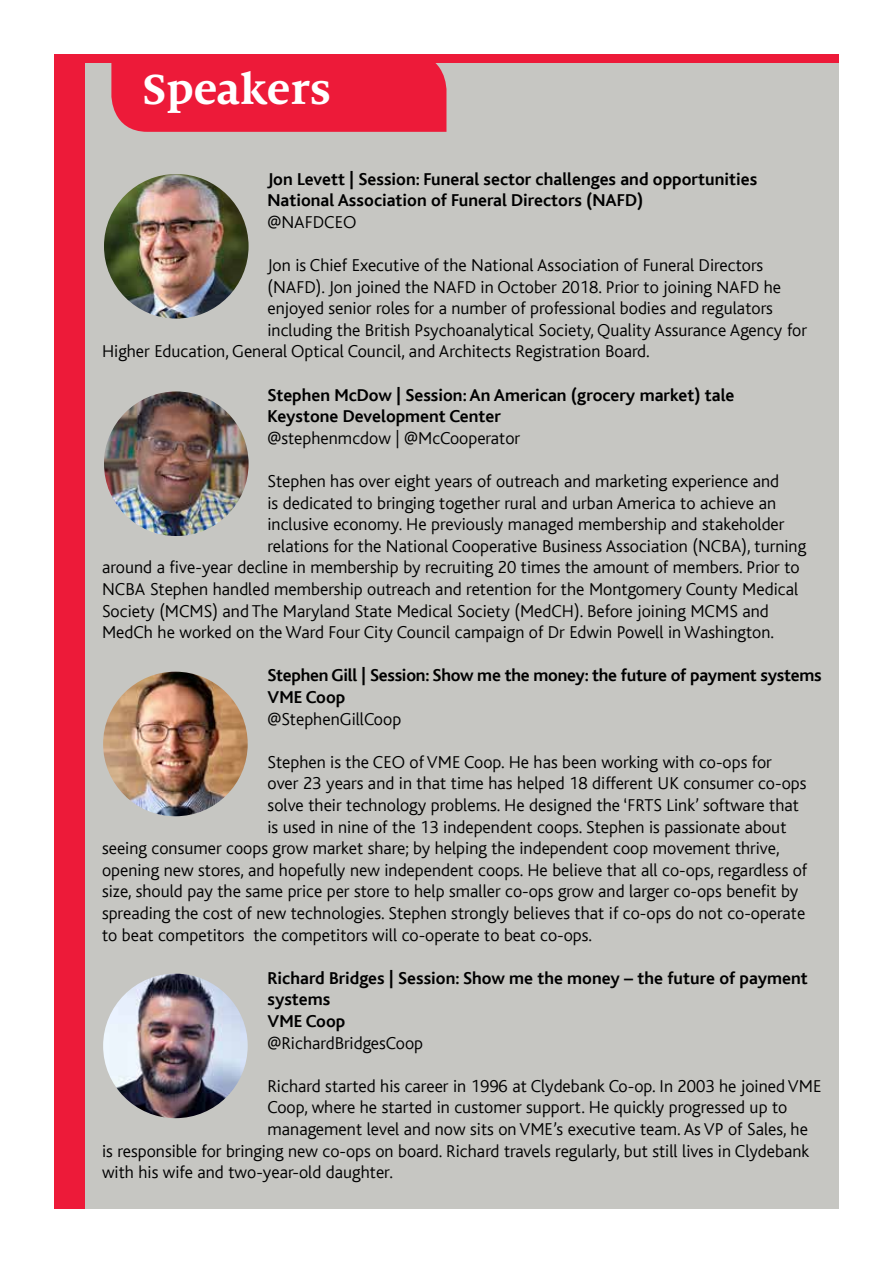
<style>
.page{position:relative;width:893px;height:1263px;background:#fff}
.page>*{position:absolute;margin:0;border:0;box-sizing:border-box;transform-origin:0 0}
.t1{font:700 46.5px "Milo Serif OT";color:#fff}
.t2{font:300 18px "Bliss";color:#000}
.t3{font:700 18px/21.6px "Bliss";color:#000}
</style>
<div class="page">
<div style="left:54px;top:54px;width:785px;height:1155px;background:#ed1a39"></div>
<div style="left:85px;top:64px;width:754px;height:1145px;background:#c6c6c2"></div>
<div style="left:111px;top:63px;width:335px;height:69px;background:#ed1a39"></div>
<img style="left:103px;top:672px;width:145px;height:144px;border-radius:72px">
<img style="left:104px;top:391px;width:145px;height:145px;border-radius:72px">
<img style="left:104px;top:174px;width:145px;height:145px;border-radius:72px">
<img style="left:103px;top:973px;width:145px;height:145px;border-radius:72px">
<h1 class="t1" style="left:142px;top:64px;width:190px">Speakers</h1>
<h1 class="t1" style="left:166px;top:64px;width:164px">aturday</h1>
<p class="t3" style="left:267px;top:168px;width:491px">Jon Levett | Session: Funeral sector challenges and opportunities<br>National Association of Funeral Directors (NAFD)</p>
<p class="t2" style="left:267px;top:212px;width:90px">@NAFDCEO</p>
<p class="t2" style="left:267px;top:256px;width:497px">Jon is Chief Executive of the National Association of Funeral Directors</p>
<p class="t2" style="left:267px;top:277px;width:515px">(NAFD). Jon joined the NAFD in October 2018. Prior to joining NAFD he</p>
<p class="t2" style="left:267px;top:299px;width:507px">enjoyed senior roles for a number of professional bodies and regulators</p>
<p class="t2" style="left:267px;top:320px;width:541px">including the British Psychoanalytical Society, Quality Assurance Agency for</p>
<p class="t2" style="left:102px;top:342px;width:549px">Higher Education, General Optical Council, and Architects Registration Board.</p>
<p class="t3" style="left:267px;top:384px;width:469px">Stephen McDow | Session: An American (grocery market) tale<br>Keystone Development Center</p>
<p class="t2" style="left:267px;top:428px;width:254px">@stephenmcdow | @McCooperator</p>
<p class="t2" style="left:267px;top:472px;width:513px">Stephen has over eight years of outreach and marketing experience and</p>
<p class="t2" style="left:267px;top:493px;width:510px">is dedicated to bringing together rural and urban America to achieve an</p>
<p class="t2" style="left:267px;top:515px;width:519px">inclusive economy. He previously managed membership and stakeholder</p>
<p class="t2" style="left:267px;top:536px;width:540px">relations for the National Cooperative Business Association (NCBA), turning</p>
<p class="t2" style="left:102px;top:558px;width:699px">around a five-year decline in membership by recruiting 20 times the amount of members. Prior to</p>
<p class="t2" style="left:102px;top:580px;width:698px">NCBA Stephen handled membership outreach and retention for the Montgomery County Medical</p>
<p class="t2" style="left:102px;top:601px;width:668px">Society (MCMS) and The Maryland State Medical Society (MedCH). Before joining MCMS and</p>
<p class="t2" style="left:102px;top:623px;width:673px">MedCh he worked on the Ward Four City Council campaign of Dr Edwin Powell in Washington.</p>
<p class="t3" style="left:267px;top:665px;width:556px">Stephen Gill | Session: Show me the money: the future of payment systems<br>VME Coop</p>
<p class="t2" style="left:267px;top:709px;width:135px">@StephenGillCoop</p>
<p class="t2" style="left:267px;top:752px;width:506px">Stephen is the CEO of VME Coop. He has been working with co-ops for</p>
<p class="t2" style="left:267px;top:774px;width:540px">over 23 years and in that time has helped 18 different UK consumer co-ops</p>
<p class="t2" style="left:267px;top:796px;width:533px">solve their technology problems. He designed the ‘FRTS Link’ software that</p>
<p class="t2" style="left:267px;top:817px;width:520px">is used in nine of the 13 independent coops. Stephen is passionate about</p>
<p class="t2" style="left:102px;top:839px;width:679px">seeing consumer coops grow market share; by helping the independent coop movement thrive,</p>
<p class="t2" style="left:102px;top:860px;width:707px">opening new stores, and hopefully new independent coops. He believe that all co-ops, regardless of</p>
<p class="t2" style="left:102px;top:882px;width:698px">size, should pay the same price per store to help smaller co-ops grow and larger co-ops benefit by</p>
<p class="t2" style="left:102px;top:904px;width:705px">spreading the cost of new technologies. Stephen strongly believes that if co-ops do not co-operate</p>
<p class="t2" style="left:102px;top:925px;width:492px">to beat competitors the competitors will co-operate to beat co-ops.</p>
<p class="t3" style="left:267px;top:967px;width:542px">Richard Bridges | Session: Show me the money – the future of payment systems<br>VME Coop</p>
<p class="t2" style="left:267px;top:1033px;width:157px">@RichardBridgesCoop</p>
<p class="t2" style="left:267px;top:1076px;width:555px">Richard started his career in 1996 at Clydebank Co-op. In 2003 he joined VME</p>
<p class="t2" style="left:267px;top:1098px;width:521px">Coop, where he started in customer support. He quickly progressed up to</p>
<p class="t2" style="left:267px;top:1120px;width:542px">management level and now sits on VME’s executive team. As VP of Sales, he</p>
<p class="t2" style="left:102px;top:1141px;width:709px">is responsible for bringing new co-ops on board. Richard travels regularly, but still lives in Clydebank</p>
<p class="t2" style="left:102px;top:1163px;width:292px">with his wife and two-year-old daughter.</p>
</div>
